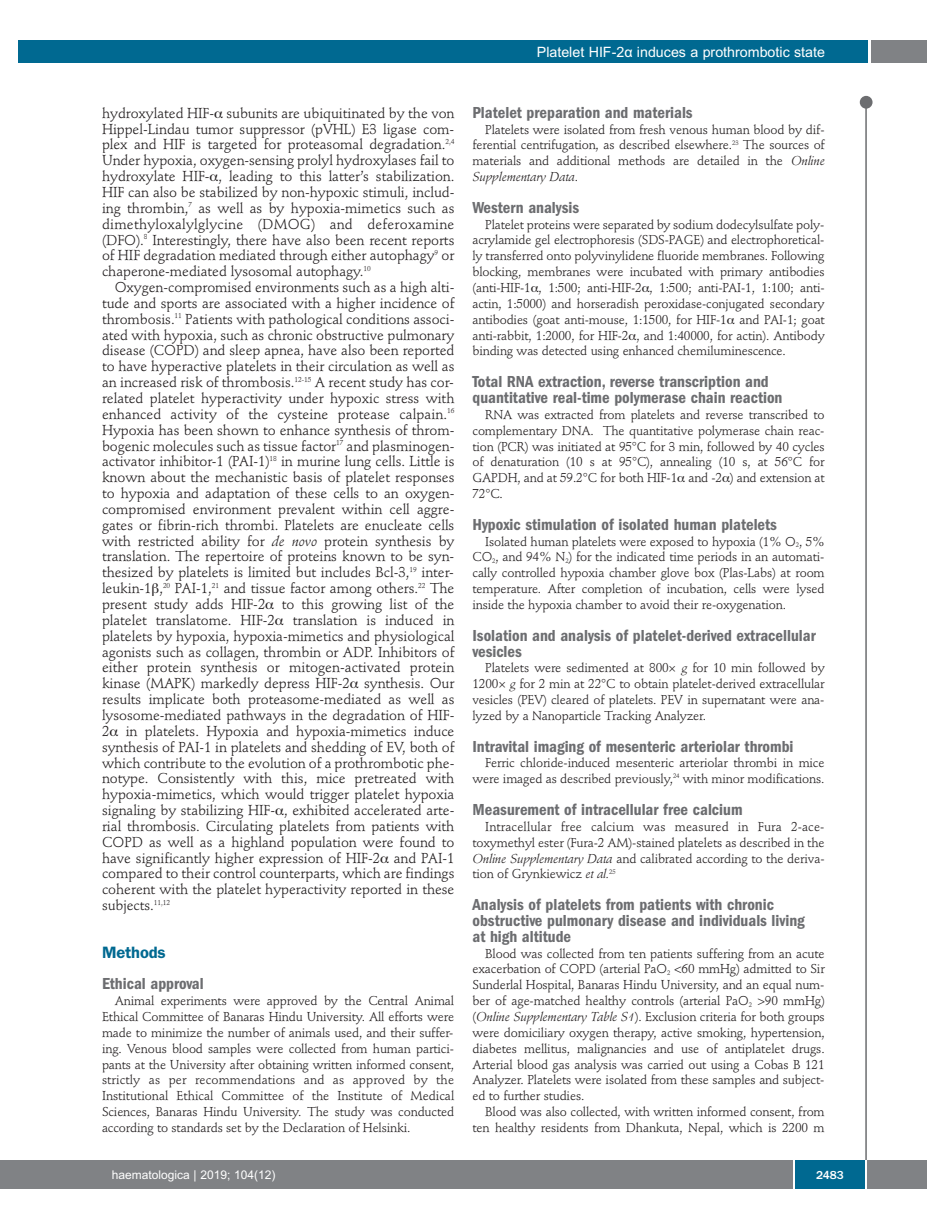
<style>
.page{position:relative;width:927px;height:1225px;background:#fff}
.page>*{position:absolute;margin:0;border:0;box-sizing:border-box;transform-origin:0 0}
.t1{font:600 condensed 16.5px/15.9px "Franklin Gothic";color:#6c6d70}
.t2{font:600 16.5px "Franklin Gothic";letter-spacing:-.01em;color:#006991}
.t3{font:14.25px/15.9px "Stempel Schneidler";letter-spacing:-.005em;color:#231f20;text-align:justify}
.t4{font:14.25px "Arial";color:#fff}
.t5{font:12.75px/15.9px "Stempel Schneidler";letter-spacing:-.015em;color:#231f20;text-align:justify}
.t6{font:12px "Arial";color:#fff}
.t7{font:500 12px "Franklin Gothic";color:#fff}
.s1{font-style:italic}
</style>
<div class="page">
<div style="left:860px;top:96px;width:12px;height:13px;background:#6c6d70;border-radius:50%"></div>
<hr style="left:865px;top:98px;width:2px;height:1062px;background:#6c6d70">
<div style="left:871px;top:40px;width:56px;height:22px;background:#808285"></div>
<div style="left:18px;top:40px;width:849px;height:22px;background:#006991"></div>
<div style="left:17px;top:1160px;width:910px;height:28px;background:#808285"></div>
<div style="left:795px;top:1160px;width:70px;height:28px;background:#006991"></div>
<hr style="left:793px;top:1160px;width:2px;height:28px;background:#fff">
<hr style="left:865px;top:1160px;width:2px;height:28px;background:#fff">
<div style="left:0;top:1160px;width:17px;height:28px;background:#808285"></div>
<p class="t4" style="left:537px;top:44px;width:290px">Platelet HIF-2α induces a prothrombotic state</p>
<p class="t3" style="left:102px;top:106px;width:354px">hydroxylated HIF- subunits are ubiquitinated by the von Hippel-Lindau tumor suppressor (pVHL) E3 ligase com&shy;plex and HIF is targeted for proteasomal degradation.<sup>2,4<br></sup>Under hypoxia, oxygen-sensing prolyl hydroxylases fail to hydroxylate HIF- , leading to this latter’s stabilization.<br>HIF can also be stabilized by non-hypoxic stimuli, includ&shy;ing thrombin,<sup>7</sup> as well as by hypoxia-mimetics such as dimethyloxalylglycine (DMOG) and deferoxamine (DFO).<sup>8</sup> Interestingly, there have also been recent reports of HIF degradation mediated through either autophagy<sup>9</sup> or chaperone-mediated lysosomal autophagy.<sup>10</sup></p>
<p class="t3" style="left:102px;top:280px;width:354px;text-indent:13px">Oxygen-compromised environments such as a high alti&shy;tude and sports are associated with a higher incidence of thrombosis.<sup>11</sup> Patients with pathological conditions associ&shy;ated with hypoxia, such as chronic obstructive pulmonary disease (COPD) and sleep apnea, have also been reported to have hyperactive platelets in their circulation as well as an increased risk of thrombosis.<sup>12-15</sup> A recent study has cor&shy;related platelet hyperactivity under hypoxic stress with enhanced activity of the cysteine protease calpain.<sup>16<br></sup>Hypoxia has been shown to enhance synthesis of throm&shy;bogenic molecules such as tissue factor<sup>17</sup> and plasminogen&shy;activator inhibitor-1 (PAI-1)<sup>18</sup> in murine lung cells. Little is known about the mechanistic basis of platelet responses to hypoxia and adaptation of these cells to an oxygen&shy;compromised environment prevalent within cell aggre&shy;gates or fibrin-rich thrombi. Platelets are enucleate cells with restricted ability for <span class="s1">de novo</span> protein synthesis by translation. The repertoire of proteins known to be syn&shy;thesized by platelets is limited but includes Bcl-3,<sup>19</sup> inter&shy;leukin-1 ,<sup>20</sup> PAI-1,<sup>21</sup> and tissue factor among others.<sup>22</sup> The present study adds HIF-2 to this growing list of the platelet translatome. HIF-2</p>
<p class="t3" style="left:102px;top:613px;width:354px;text-indent:191px">translation is induced in platelets by hypoxia, hypoxia-mimetics and physiological agonists such as collagen, thrombin or ADP. Inhibitors of either protein synthesis or mitogen-activated protein kinase (MAPK) markedly depress HIF-2 synthesis. Our results implicate both proteasome-mediated as well as lysosome-mediated pathways in the degradation of HIF-2 in platelets. Hypoxia and hypoxia-mimetics induce synthesis of PAI-1 in platelets and shedding of EV, both of which contribute to the evolution of a prothrombotic phe&shy;notype. Consistently with this, mice pretreated with hypoxia-mimetics, which would trigger platelet hypoxia signaling by stabilizing HIF- , exhibited accelerated arte&shy;rial thrombosis. Circulating platelets from patients with COPD as well as a highland population were found to have significantly higher expression of HIF-2 and PAI-1 compared to their control counterparts, which are findings coherent with the platelet hyperactivity reported in these subjects.<sup>11,12</sup></p>
<p class="t2" style="left:102px;top:946px;width:65px">Methods</p>
<p class="t1" style="left:102px;top:977px;width:103px">Ethical approval</p>
<p class="t5" style="left:102px;top:994px;width:354px;text-indent:13px">Animal experiments were approved by the Central Animal Ethical Committee of Banaras Hindu University. All efforts were made to minimize the number of animals used, and their suffer&shy;ing. Venous blood samples were collected from human partici&shy;pants at the University after obtaining written informed consent, strictly as per recommendations and as approved by the Institutional Ethical Committee of the Institute of Medical Sciences, Banaras Hindu University. The study was conducted according to standards set by the Declaration of Helsinki.</p>
<p class="t1" style="left:472px;top:106px;width:222px">Platelet preparation and materials</p>
<p class="t5" style="left:472px;top:122px;width:354px;text-indent:13px">Platelets were isolated from fresh venous human blood by dif&shy;ferential centrifugation, as described elsewhere.<sup>23</sup> The sources of materials and additional methods are detailed in the <span class="s1">Online Supplementary Data</span>.</p>
<p class="t1" style="left:472px;top:201px;width:108px">Western analysis</p>
<p class="t5" style="left:472px;top:217px;width:354px;text-indent:13px">Platelet proteins were separated by sodium dodecylsulfate poly&shy;acrylamide gel electrophoresis (SDS-PAGE) and electrophoretical&shy;ly transferred onto polyvinylidene fluoride membranes. Following blocking, membranes were incubated with primary antibodies (anti-HIF-1 , 1:500; anti-HIF-2 , 1:500; anti-PAI-1, 1:100; anti&shy;actin, 1:5000) and horseradish peroxidase-conjugated secondary antibodies (goat anti-mouse, 1:1500, for HIF-1 and PAI-1; goat anti-rabbit, 1:2000, for HIF-2 , and 1:40000, for actin). Antibody binding was detected using enhanced chemiluminescence.</p>
<p class="t1" style="left:472px;top:375px;width:311px">Total RNA extraction, reverse transcription and quantitative real-time polymerase chain reaction</p>
<p class="t5" style="left:472px;top:408px;width:354px;text-indent:13px">RNA was extracted from platelets and reverse transcribed to complementary DNA. The quantitative polymerase chain reac&shy;tion (PCR) was initiated at 95°C for 3 min, followed by 40 cycles of denaturation (10 s at 95°C), annealing (10 s, at 56°C for GAPDH, and at 59.2°C for both HIF-1 and -2 ) and extension at 72°C.</p>
<p class="t1" style="left:472px;top:517px;width:306px">Hypoxic stimulation of isolated human platelets</p>
<p class="t5" style="left:472px;top:534px;width:354px;text-indent:13px">Isolated human platelets were exposed to hypoxia (1% O<sub>2</sub>, 5% CO<sub>2</sub>, and 94% N<sub>2</sub>) for the indicated time periods in an automati&shy;cally controlled hypoxia chamber glove box (Plas-Labs) at room temperature. After completion of incubation, cells were lysed inside the hypoxia chamber to avoid their re-oxygenation.</p>
<p class="t1" style="left:472px;top:628px;width:345px">Isolation and analysis of platelet-derived extracellular vesicles</p>
<p class="t5" style="left:472px;top:661px;width:354px;text-indent:13px">Platelets were sedimented at 800× <span class="s1">g</span> for 10 min followed by 1200× <span class="s1">g</span> for 2 min at 22°C to obtain platelet-derived extracellular vesicles (PEV) cleared of platelets. PEV in supernatant were ana&shy;lyzed by a Nanoparticle Tracking Analyzer.</p>
<p class="t1" style="left:472px;top:739px;width:322px">Intravital imaging of mesenteric arteriolar thrombi</p>
<p class="t5" style="left:472px;top:756px;width:354px;text-align:right">Ferric chloride-induced mesenteric arteriolar thrombi in mice were imaged as described previously,<sup>24</sup> with minor modifications.</p>
<p class="t1" style="left:472px;top:803px;width:272px">Measurement of intracellular free calcium</p>
<p class="t5" style="left:472px;top:819px;width:354px;text-indent:13px">Intracellular free calcium was measured in Fura 2-ace&shy;toxymethyl ester (Fura-2 AM)-stained platelets as described in the <span class="s1">Online Supplementary Data</span> and calibrated according to the deriva&shy;tion of Grynkiewicz <span class="s1">et al.</span><sup>25</sup></p>
<p class="t1" style="left:472px;top:898px;width:334px">Analysis of platelets from patients with chronic obstructive pulmonary disease and individuals living at high altitude</p>
<p class="t5" style="left:472px;top:946px;width:354px;text-indent:13px">Blood was collected from ten patients suffering from an acute exacerbation of COPD (arterial PaO<sub>2</sub> &lt;60 mmHg) admitted to Sir Sunderlal Hospital, Banaras Hindu University, and an equal num&shy;ber of age-matched healthy controls (arterial PaO<sub>2</sub> &gt;90 mmHg) (<span class="s1">Online Supplementary Table S1</span>). Exclusion criteria for both groups were domiciliary oxygen therapy, active smoking, hypertension, diabetes mellitus, malignancies and use of antiplatelet drugs.<br>Arterial blood gas analysis was carried out using a Cobas B 121<br>Analyzer. Platelets were isolated from these samples and subject&shy;ed to further studies.</p>
<p class="t5" style="left:472px;top:1105px;width:354px;text-align:right">Blood was also collected, with written informed consent, from ten healthy residents from Dhankuta, Nepal, which is 2200 m</p>
<p class="t6" style="left:112px;top:1167px;width:165px">haematologica | 2019; 104(12)</p>
<p class="t7" style="left:816px;top:1167px;width:29px">2483</p>
</div>
